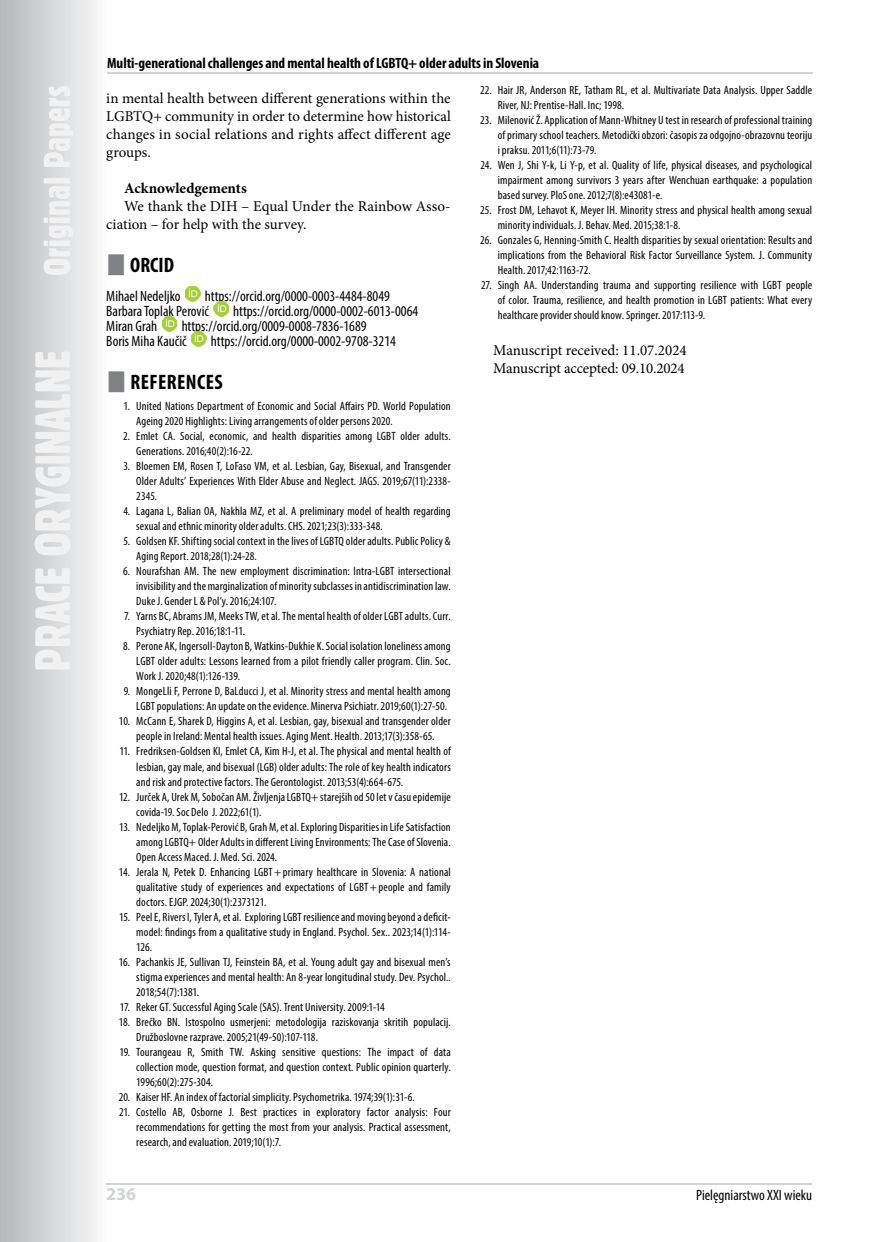
<style>
.page{position:relative;width:876px;height:1242px;background:#fff}
.page>*{position:absolute;margin:0;border:0;box-sizing:border-box;transform-origin:0 0}
.t1{font:700 condensed 21px "Myriad Pro";letter-spacing:.02em;color:#000}
.t2{font:700 18px "Myriad Pro";color:#d1d3d4}
.t3{font:15px/18px "Minion Pro";color:#000}
.t4{font:condensed 15px/15px "Myriad Pro";color:#000}
.t5{font:700 condensed 15px "Myriad Pro";letter-spacing:-.005em;color:#000}
.t6{font:700 15px "Minion Pro";color:#000}
.t7{font:condensed 12px/15px "Myriad Pro";letter-spacing:.01em;color:#000;text-align:justify}
</style>
<div class="page">
<div style="left:0;top:0;width:107px;height:1242px;background:linear-gradient(to right,#b5b7ba,#fbfbfb)"></div>
<hr style="left:106px;top:0;width:2px;height:1242px;background:#fdfdfe">
<svg style="left:35px;top:86px;width:38px;height:583px"></svg>
<hr style="left:106px;top:1183px;width:706px;height:2px;background:#d1d3d4">
<hr style="left:107px;top:72px;width:705px;height:2px;background:#d1d3d4">
<img style="left:185px;top:286px;width:15px;height:15px">
<img style="left:214px;top:304px;width:15px;height:12px">
<img style="left:214px;top:301px;width:14px;height:3px">
<img style="left:162px;top:319px;width:15px;height:12px">
<img style="left:162px;top:316px;width:14px;height:3px">
<img style="left:191px;top:334px;width:15px;height:12px">
<img style="left:192px;top:331px;width:13px;height:3px">
<p class="t5" style="left:107px;top:54px;width:434px">Multi-generational challenges and mental health of LGBTQ+ older adults in Slovenia</p>
<p class="t3" style="left:106px;top:89px;width:346px;text-align:justify">in mental health between different generations within the LGBTQ+ community in order to determine how historical changes in social relations and rights affect different age groups.</p>
<p class="t6" style="left:124px;top:178px;width:124px">Acknowledgements</p>
<p class="t3" style="left:106px;top:197px;width:346px;text-indent:18px">We thank the DIH – Equal Under the Rainbow Asso&shy;ciation – for help with the survey.</p>
<h1 class="t1" style="left:130px;top:252px;width:45px">ORCID</h1>
<p class="t4" style="left:106px;top:288px;width:76px">Mihael Nedeljko</p>
<p class="t7" style="left:498px;top:82px;width:316px;text-indent:-18px">22. Hair JR, Anderson RE, Tatham RL, et al. Multivariate Data Analysis. Upper Saddle<br>River, NJ: Prentise-Hall. Inc; 1998.</p>
<p class="t7" style="left:498px;top:112px;width:316px;text-indent:-18px">23. Milenović Ž. Application of Mann-Whitney U test in research of professional training of primary school teachers. Metodički obzori: časopis za odgojno-obrazovnu teoriju i praksu. 2011;6(11):73-79.</p>
<p class="t7" style="left:498px;top:157px;width:316px;text-indent:-17px">24. Wen J, Shi Y-k, Li Y-p, et al. Quality of life, physical diseases, and psychological impairment among survivors 3 years after Wenchuan earthquake: a population based survey. PloS one. 2012;7(8):e43081-e.</p>
<p class="t7" style="left:498px;top:202px;width:316px;text-indent:-18px">25. Frost DM, Lehavot K, Meyer IH. Minority stress and physical health among sexual minority individuals. J. Behav. Med. 2015;38:1-8.</p>
<p class="t7" style="left:498px;top:232px;width:316px;text-indent:-18px">26. Gonzales G, Henning-Smith C. Health disparities by sexual orientation: Results and implications from the Behavioral Risk Factor Surveillance System. J. Community Health. 2017;42:1163-72.</p>
<p class="t7" style="left:498px;top:277px;width:316px;text-indent:-17px">27. Singh AA. Understanding trauma and supporting resilience with LGBT people of color. Trauma, resilience, and health promotion in LGBT patients: What every healthcare provider should know. Springer. 2017:113-9.</p>
<p class="t3" style="left:493px;top:341px;width:195px">Manuscript received: 11.07.2024<br>Manuscript accepted: 09.10.2024</p>
<p class="t4" style="left:106px;top:288px;width:285px;text-indent:99px">https://orcid.org/0000-0003-4484-8049<br>Barbara Toplak Perović</p>
<p class="t4" style="left:233px;top:303px;width:186px">https://orcid.org/0000-0002-6013-0064</p>
<p class="t4" style="left:106px;top:318px;width:53px">Miran Grah</p>
<p class="t4" style="left:106px;top:318px;width:262px;text-indent:75px">https://orcid.org/0009-0008-7836-1689<br>Boris Miha Kaučič</p>
<p class="t4" style="left:211px;top:333px;width:186px">https://orcid.org/0000-0002-9708-3214</p>
<h1 class="t1" style="left:131px;top:369px;width:94px">REFERENCES</h1>
<p class="t7" style="left:136px;top:399px;width:316px;text-indent:-13px">1. United Nations Department of Economic and Social Affairs PD. World Population<br>Ageing 2020 Highlights: Living arrangements of older persons 2020.</p>
<p class="t7" style="left:136px;top:429px;width:316px;text-indent:-13px">2. Emlet CA. Social, economic, and health disparities among LGBT older adults.<br>Generations. 2016;40(2):16-22.</p>
<p class="t7" style="left:136px;top:459px;width:316px;text-indent:-13px">3. Bloemen EM, Rosen T, LoFaso VM, et al. Lesbian, Gay, Bisexual, and Transgender Older Adults’ Experiences With Elder Abuse and Neglect. JAGS. 2019;67(11):2338- 2345.</p>
<p class="t7" style="left:136px;top:504px;width:316px;text-indent:-13px">4. Lagana L, Balian OA, Nakhla MZ, et al. A preliminary model of health regarding sexual and ethnic minority older adults. CHS. 2021;23(3):333-348.</p>
<p class="t7" style="left:136px;top:534px;width:316px;text-indent:-13px">5. Goldsen KF. Shifting social context in the lives of LGBTQ older adults. Public Policy &amp;<br>Aging Report. 2018;28(1):24-28.</p>
<p class="t7" style="left:136px;top:564px;width:316px;text-indent:-13px">6. Nourafshan AM. The new employment discrimination: Intra-LGBT intersectional invisibility and the marginalization of minority subclasses in antidiscrimination law.<br>Duke J. Gender L &amp; Pol’y. 2016;24:107.</p>
<p class="t7" style="left:136px;top:609px;width:316px;text-indent:-12px">7. Yarns BC, Abrams JM, Meeks TW, et al. The mental health of older LGBT adults. Curr.<br>Psychiatry Rep. 2016;18:1-11.</p>
<p class="t7" style="left:136px;top:639px;width:316px;text-indent:-13px">8. Perone AK, Ingersoll-Dayton B, Watkins-Dukhie K. Social isolation loneliness among LGBT older adults: Lessons learned from a pilot friendly caller program. Clin. Soc.<br>Work J. 2020;48(1):126-139.</p>
<p class="t7" style="left:136px;top:684px;width:316px;text-indent:-13px">9. MongeLli F, Perrone D, BaLducci J, et al. Minority stress and mental health among<br>LGBT populations: An update on the evidence. Minerva Psichiatr. 2019;60(1):27-50.</p>
<p class="t7" style="left:119px;top:714px;width:333px;text-align:center">10. McCann E, Sharek D, Higgins A, et al. Lesbian, gay, bisexual and transgender older people in Ireland: Mental health issues. Aging Ment. Health. 2013;17(3):358-65.</p>
<p class="t7" style="left:136px;top:744px;width:316px;text-indent:-17px">11. Fredriksen-Goldsen KI, Emlet CA, Kim H-J, et al. The physical and mental health of lesbian, gay male, and bisexual (LGB) older adults: The role of key health indicators and risk and protective factors. The Gerontologist. 2013;53(4):664-675.</p>
<p class="t7" style="left:136px;top:789px;width:316px;text-indent:-17px">12. Jurček A, Urek M, Sobočan AM. Življenja LGBTQ+ starejših od 50 let v času epidemije covida-19. Soc Delo J. 2022;61(1).</p>
<p class="t7" style="left:136px;top:819px;width:316px;text-indent:-17px">13. Nedeljko M, Toplak-Perović B, Grah M, et al. Exploring Disparities in Life Satisfaction among LGBTQ+ Older Adults in different Living Environments: The Case of Slovenia.<br>Open Access Maced. J. Med. Sci. 2024.</p>
<p class="t7" style="left:136px;top:864px;width:316px;text-indent:-17px">14. Jerala N, Petek D. Enhancing LGBT + primary healthcare in Slovenia: A national qualitative study of experiences and expectations of LGBT + people and family doctors. EJGP. 2024;30(1):2373121.</p>
<p class="t7" style="left:136px;top:909px;width:316px;text-indent:-17px">15. Peel E, Rivers I, Tyler A, et al. Exploring LGBT resilience and moving beyond a deficit&shy;model: findings from a qualitative study in England. Psychol. Sex.. 2023;14(1):114- 126.</p>
<p class="t7" style="left:136px;top:954px;width:316px;text-indent:-17px">16. Pachankis JE, Sullivan TJ, Feinstein BA, et al. Young adult gay and bisexual men’s stigma experiences and mental health: An 8-year longitudinal study. Dev. Psychol..<br>2018;54(7):1381.</p>
<p class="t7" style="left:120px;top:999px;width:267px">17. Reker GT. Successful Aging Scale (SAS). Trent University. 2009:1-14</p>
<p class="t7" style="left:136px;top:1014px;width:316px;text-indent:-17px">18. Brečko BN. Istospolno usmerjeni: metodologija raziskovanja skritih populacij.<br>Družboslovne razprave. 2005;21(49-50):107-118.</p>
<p class="t7" style="left:136px;top:1044px;width:316px;text-indent:-17px">19. Tourangeau R, Smith TW. Asking sensitive questions: The impact of data collection mode, question format, and question context. Public opinion quarterly.<br>1996;60(2):275-304.</p>
<p class="t7" style="left:119px;top:1089px;width:298px">20. Kaiser HF. An index of factorial simplicity. Psychometrika. 1974;39(1):31-6.</p>
<p class="t7" style="left:136px;top:1104px;width:316px;text-indent:-17px">21. Costello AB, Osborne J. Best practices in exploratory factor analysis: Four recommendations for getting the most from your analysis. Practical assessment, research, and evaluation. 2019;10(1):7.</p>
<h2 class="t2" style="left:106px;top:1182px;width:31px">236</h2>
<p class="t4" style="left:696px;top:1187px;width:118px">Pielęgniarstwo XXI wieku</p>
</div>
